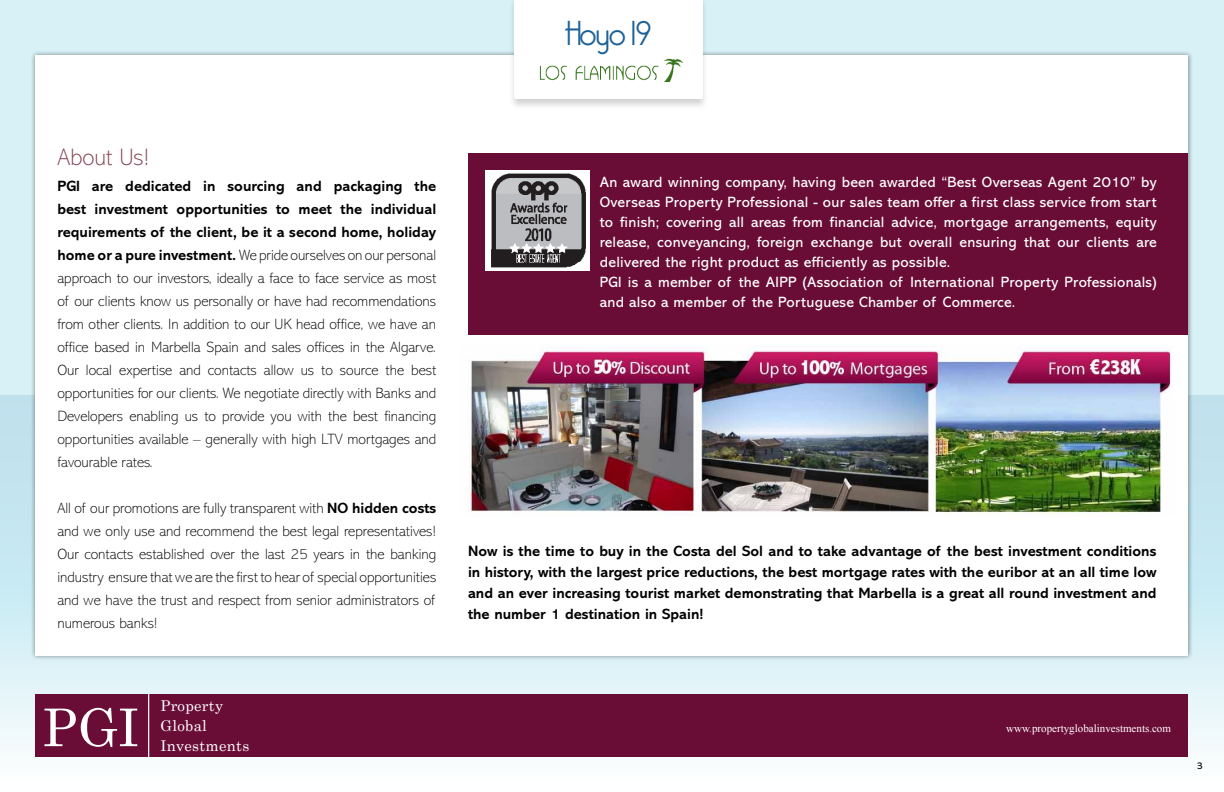
<style>
.page{position:relative;width:1224px;height:792px;background:#fff}
.page>*{position:absolute;margin:0;border:0;box-sizing:border-box;transform-origin:0 0}
.t1{font:51.9px "Century Schoolbook";color:#fff}
.t2{font:300 33.7px "Bellerose";letter-spacing:-.01em;color:#1c6198}
.t3{font:200 24px "Abadi";color:#864455}
.t4{font:200 15px/23px "Abadi";color:#000;text-align:justify}
.t5{font:15px/20px "Abadi";letter-spacing:.02em;color:#fff}
.t6{font:700 15px/21px "Abadi";color:#000;text-align:justify}
.t7{font:14.9px/19.7px "Century Schoolbook";letter-spacing:.02em;color:#fff}
.t8{font:11px "Times New Roman";color:#fff}
.t9{font:10px "Abadi";color:#000}
.s1{font-weight:700}
</style>
<div class="page">
<div style="left:0;top:0;width:1224px;height:395px;background:#d8f1f6"></div>
<div style="left:0;top:395px;width:1224px;height:397px;background:linear-gradient(to bottom,#b4ddeb,#f5fdfe)"></div>
<div style="left:30px;top:50px;width:1163px;height:611px;background:#000;opacity:.47"></div>
<div style="left:35px;top:55px;width:1153px;height:601px;background:#fff"></div>
<div style="left:35px;top:694px;width:1153px;height:63px;background:#6a0d36"></div>
<hr style="left:148px;top:693px;width:1px;height:64px;background:#fff">
<div style="left:468px;top:153px;width:720px;height:181px;background:#6a0d36"></div>
<img style="left:485px;top:170px;width:105px;height:101px">
<img style="left:468px;top:345px;width:703px;height:169px">
<div style="left:509px;top:0;width:199px;height:110px;background:#000;opacity:.18"></div>
<div style="left:515px;top:0;width:186px;height:99px;background:#fff"></div>
<img style="left:539px;top:59px;width:144px;height:23px">
<h2 class="t2" style="left:565px;top:14px;width:88px">Hoyo 19</h2>
<h3 class="t3" style="left:58px;top:144px;width:93px">About Us!</h3>
<p class="t4" style="left:57px;top:174px;width:380px"><span class="s1">PGI are dedicated in sourcing and packaging the best investment opportunities to meet the individual requirements of the client, be it a second home, holiday home or a pure investment.</span> We pride ourselves on our personal approach to our investors, ideally a face to face service as most of our clients know us personally or have had recommendations from other clients. In addition to our UK head office, we have an office based in M arbella Spain and sales offices in the Algarve.<br>Our local expertise and contacts allow us to source the best opportunities for our clients. We negotiate directly with Banks and Developers enabling us to provide you with the best financing opportunities available – generally with high LTV mortgages and favourable rates.</p>
<p class="t4" style="left:57px;top:496px;width:380px">All of our promotions are fully transparent with <span class="s1">NO hidden costs </span>and we only use and recommend the best legal representatives!<br>Our contacts established over the last 25 years in the banking industry ensure that we are the first to hear of special opportunities and we have the trust and respect from senior administrators of numerous banks!</p>
<h1 class="t1" style="left:42px;top:695px;width:98px">PGI</h1>
<p class="t7" style="left:161px;top:696px;width:90px">Property<br>Global<br>Investments</p>
<p class="t5" style="left:600px;top:173px;width:558px">An award winning company, having been awarded “Best Overseas Agent 2010” by Overseas Property Professional - our sales team offer a first class service from start to finish; covering all areas from financial advice, mortgage arrangements, equity release, conveyancing, foreign exchange but overall ensuring that our clients are delivered the right product as efficiently as possible.<br>PGI is a member of the AIPP (Association of International Property Professionals) and also a member of the Portuguese Chamber of Commerce.</p>
<p class="t6" style="left:468px;top:540px;width:690px">Now is the time to buy in the Costa del Sol and to take advantage of the best investment conditions in history, with the largest price reductions, the best mortgage rates with the euribor at an all time low and an ever increasing tourist market demonstrating that Marbella is a great all round investment and the number 1 destination in Spain!</p>
<p class="t8" style="left:1006px;top:720px;width:166px">www.propertyglobalinvestments.com</p>
<p class="t9" style="left:1197px;top:760px;width:8px">3</p>
</div>
